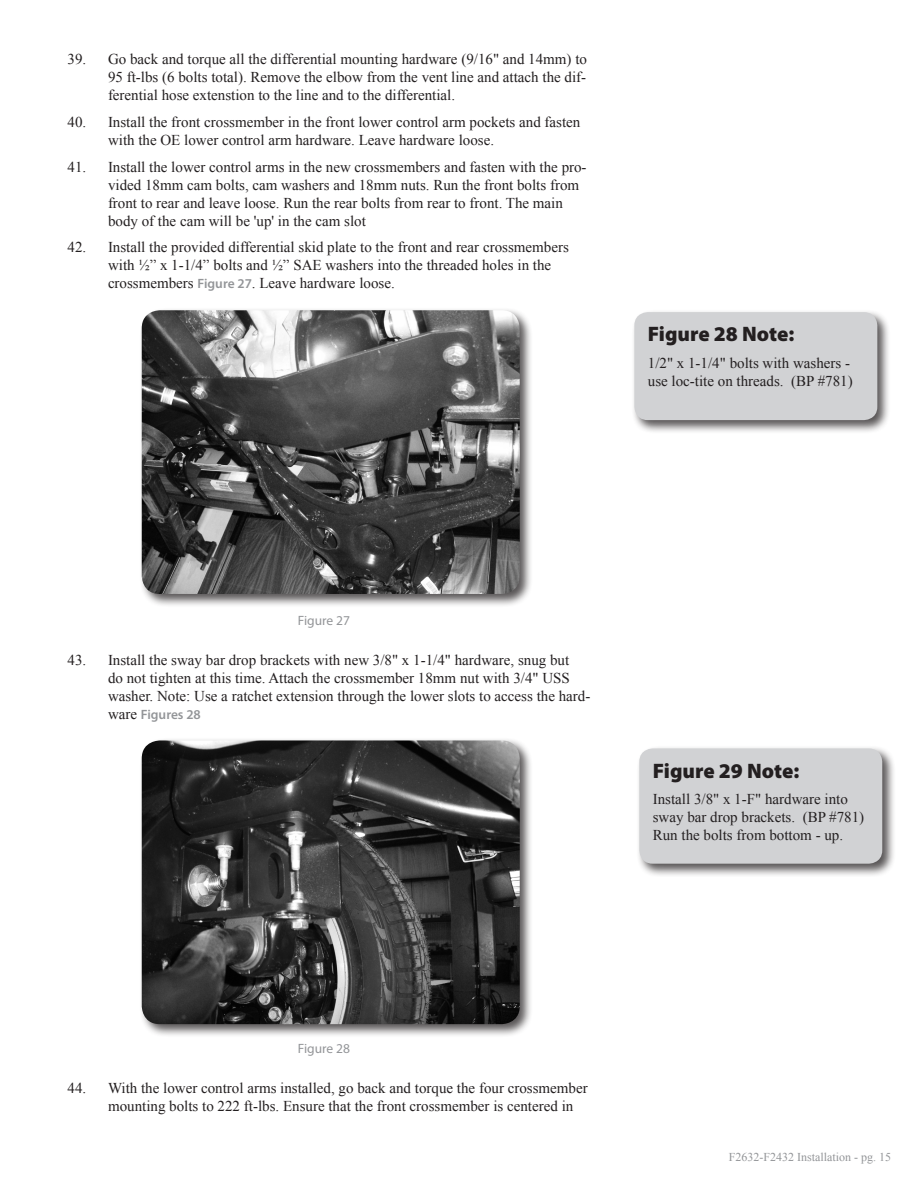
<style>
.page{position:relative;width:918px;height:1188px;background:#fff}
.page>*{position:absolute;margin:0;border:0;box-sizing:border-box;transform-origin:0 0}
.t1{font:900 21px "Myriad Pro";color:#231f20}
.Numbered_List{font:15px/18px "Times New Roman";color:#231f20}
.t2{font:13.5px "Myriad Pro";color:#939598}
.Numbered_List-2{font:600 13.5px "Myriad Pro";color:#939598}
.t3{font:12px "Times New Roman";color:#939598}
.s1{font-family:"Myriad Pro";font-weight:600;font-size:13.5px;color:#939598}
.s2{font-family:"Times New Roman";font-weight:400;font-size:15px;color:#231f20}
</style>
<div class="page">
<div style="left:139px;top:307px;width:394px;height:301px;background:#231f20;opacity:.75"></div>
<img style="left:142px;top:310px;width:378px;height:284px">
<div style="left:139px;top:738px;width:394px;height:300px;background:#231f20;opacity:.75"></div>
<img style="left:142px;top:740px;width:378px;height:284px">
<div style="left:632px;top:309px;width:259px;height:125px;background:#231f20;opacity:.75"></div>
<div style="left:634px;top:312px;width:243px;height:108px;background:#d1d2d4;border-radius:14px"></div>
<div style="left:636px;top:746px;width:260px;height:131px;background:#231f20;opacity:.75"></div>
<div style="left:639px;top:748px;width:243px;height:116px;background:#d1d2d4;border-radius:14px"></div>
<p class="Numbered_List" style="left:108px;top:50px;width:481px;text-align:justify;text-indent:-40px">39. Go back and torque all the differential mounting hardware (9/16" and 14mm) to 95 ft-lbs (6 bolts total). Remove the elbow from the vent line and attach the dif&shy;ferential hose extenstion to the line and to the differential.</p>
<p class="Numbered_List" style="left:108px;top:113px;width:474px;text-indent:-40px">40. Install the front crossmember in the front lower control arm pockets and fasten with the OE lower control arm hardware. Leave hardware loose.</p>
<p class="Numbered_List" style="left:108px;top:157px;width:480px;text-indent:-40px">41. Install the lower control arms in the new crossmembers and fasten with the pro&shy;vided 18mm cam bolts, cam washers and 18mm nuts. Run the front bolts from front to rear and leave loose. Run the rear bolts from rear to front. The main body of the cam will be 'up' in the cam slot</p>
<p class="Numbered_List" style="left:108px;top:238px;width:462px;text-indent:-40px">42. Install the provided differential skid plate to the front and rear crossmembers with ½” x 1-1/4” bolts and ½” SAE washers into the threaded holes in the crossmembers <span class="s1">Figure 27</span>. Leave hardware loose.</p>
<p class="t1" style="left:648px;top:320px;width:148px">Figure 28 Note:</p>
<p class="Numbered_List" style="left:648px;top:354px;width:206px">1/2" x 1-1/4" bolts with washers - use loc-tite on threads. (BP #781)</p>
<p class="t2" style="left:298px;top:612px;width:54px">Figure 27</p>
<p class="Numbered_List" style="left:108px;top:650px;width:484px;text-indent:-40px">43. Install the sway bar drop brackets with new 3/8" x 1-1/4" hardware, snug but<br>do not tighten at this time. Attach the crossmember 18mm nut with 3/4" USS washer. Note: Use a ratchet extension through the lower slots to access the hard-</p>
<p class="Numbered_List-2" style="left:108px;top:705px;width:94px"><span class="s2">ware</span> Figures 28</p>
<p class="t1" style="left:653px;top:757px;width:148px">Figure 29 Note:</p>
<p class="Numbered_List" style="left:653px;top:790px;width:213px">Install 3/8" x 1-F" hardware into sway bar drop brackets. (BP #781)<br>Run the bolts from bottom - up.</p>
<p class="t2" style="left:298px;top:1040px;width:54px">Figure 28</p>
<p class="Numbered_List" style="left:108px;top:1079px;width:481px;text-indent:-40px">44. With the lower control arms installed, go back and torque the four crossmember mounting bolts to 222 ft-lbs. Ensure that the front crossmember is centered in</p>
<p class="t3" style="left:729px;top:1149px;width:164px">F2632-F2432 Installation - pg. 15</p>
</div>
